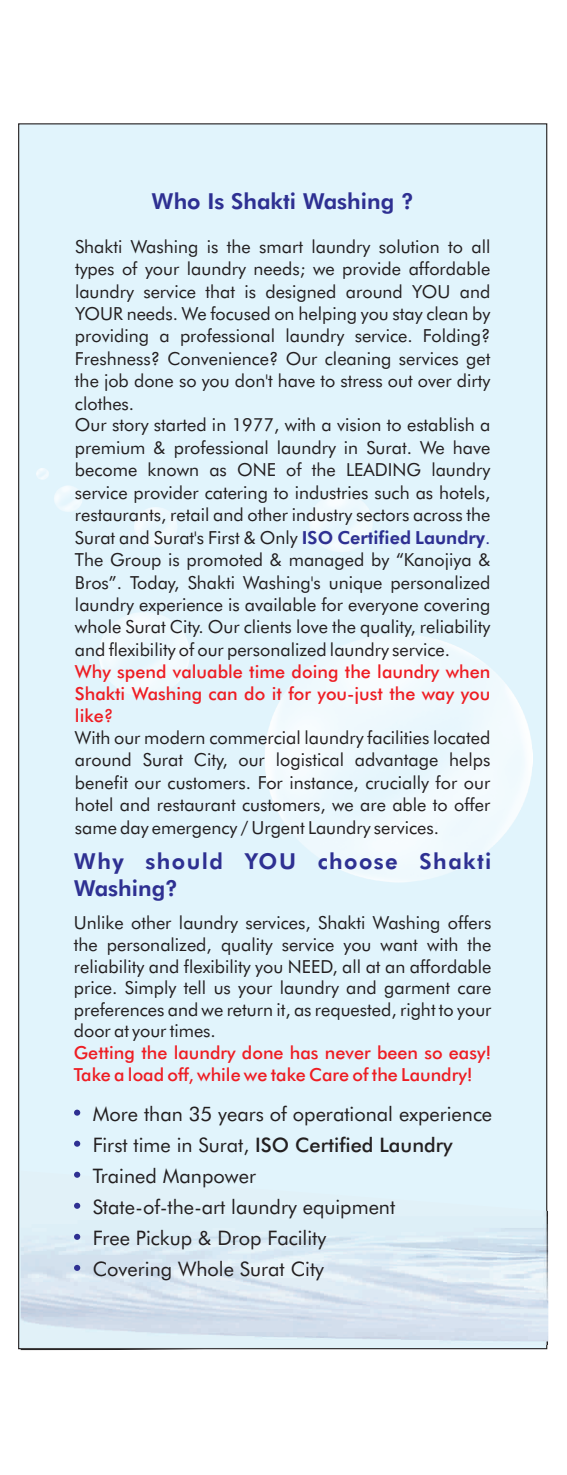
<style>
.page{position:relative;width:567px;height:1475px;background:#fff}
.page>*{position:absolute;margin:0;border:0;box-sizing:border-box;transform-origin:0 0}
.t1{font:800 22px/26.4px "Futura BT";letter-spacing:.065em;color:#2e3092}
.t2{font:800 22px "Futura BT";color:#2e3092}
.t3{font:20px/31px "Futura BT";color:#231f20}
.t4{font:18px/22.4px "Futura BT";color:#231f20;text-align:justify}
.t5{font:500 18px/22.4px "Futura BT";color:#ee1d23;text-align:justify}
.s1{font-weight:800;color:#2e3092}
.s2{color:#2e3092}
.s3{font-weight:500}
</style>
<div class="page">
<div style="left:18px;top:123px;width:530px;height:1226px;background:#e1f4fc"></div>
<img style="left:21px;top:1170px;width:527px;height:180px">
<img style="left:37px;top:468px;width:496px;height:414px">
<svg style="left:74px;top:1109px;width:6px;height:6px"></svg>
<svg style="left:74px;top:1140px;width:6px;height:6px"></svg>
<svg style="left:74px;top:1171px;width:6px;height:6px"></svg>
<svg style="left:74px;top:1202px;width:6px;height:6px"></svg>
<svg style="left:74px;top:1233px;width:6px;height:6px"></svg>
<svg style="left:74px;top:1264px;width:6px;height:6px"></svg>
<p class="t2" style="left:152px;top:192px;width:264px">Who Is Shakti Washing ?</p>
<p class="t4" style="left:75px;top:237px;width:417px;text-align:left">Shakti Washing is the smart laundry solution to all types of your laundry needs; we provide affordable laundry service that is designed around YOU and YOUR needs. We focused on helping you stay clean by providing a professional laundry service. Folding?<br>Freshness? Convenience? Our cleaning services get the job done so you don't have to stress out over dirty clothes.<br>Our story started in 1977, with a vision to establish a premium &amp; professional laundry in Surat. We have become known as ONE of the LEADING laundry service provider catering to industries such as hotels, restaurants, retail and other industry sectors across the</p>
<p class="t4" style="left:75px;top:550px;width:417px">The Group is promoted &amp; managed by “Kanojiya &amp; Bros”. Today, Shakti Washing's unique personalized laundry experience is available for everyone covering whole Surat City. Our clients love the quality, reliability and flexibility of our personalized laundry service.</p>
<p class="t4" style="left:75px;top:527px;width:417px">Surat and Surat's First &amp; Only <span class="s1">ISO Certified Laundry</span><span class="s2">.</span></p>
<p class="t5" style="left:75px;top:661px;width:417px">Why spend valuable time doing the laundry when Shakti Washing can do it for you-just the way you like?</p>
<p class="t4" style="left:75px;top:728px;width:417px">With our modern commercial laundry facilities located around Surat City, our logistical advantage helps benefit our customers. For instance, crucially for our hotel and restaurant customers, we are able to offer same day emergency / Urgent Laundry services.</p>
<p class="t1" style="left:74px;top:850px;width:419px">Why should YOU choose Shakti<br>Washing?</p>
<p class="t4" style="left:74px;top:913px;width:419px;line-height:21.6px">Unlike other laundry services, Shakti Washing offers the personalized, quality service you want with the reliability and flexibility you NEED, all at an affordable price. Simply tell us your laundry and garment care preferences and we return it, as requested, right to your door at your times.</p>
<p class="t5" style="left:74px;top:1043px;width:419px;line-height:21.6px">Getting the laundry done has never been so easy!<br>Take a load off, while we take Care of the Laundry!</p>
<p class="t3" style="left:93px;top:1099px;width:401px">More than 35 years of operational experience<br>First time in Surat, <span class="s3">ISO Certified Laundry<br></span>Trained Manpower<br>State-of-the-art laundry equipment<br>Free Pickup &amp; Drop Facility<br>Covering Whole Surat City</p>
</div>
